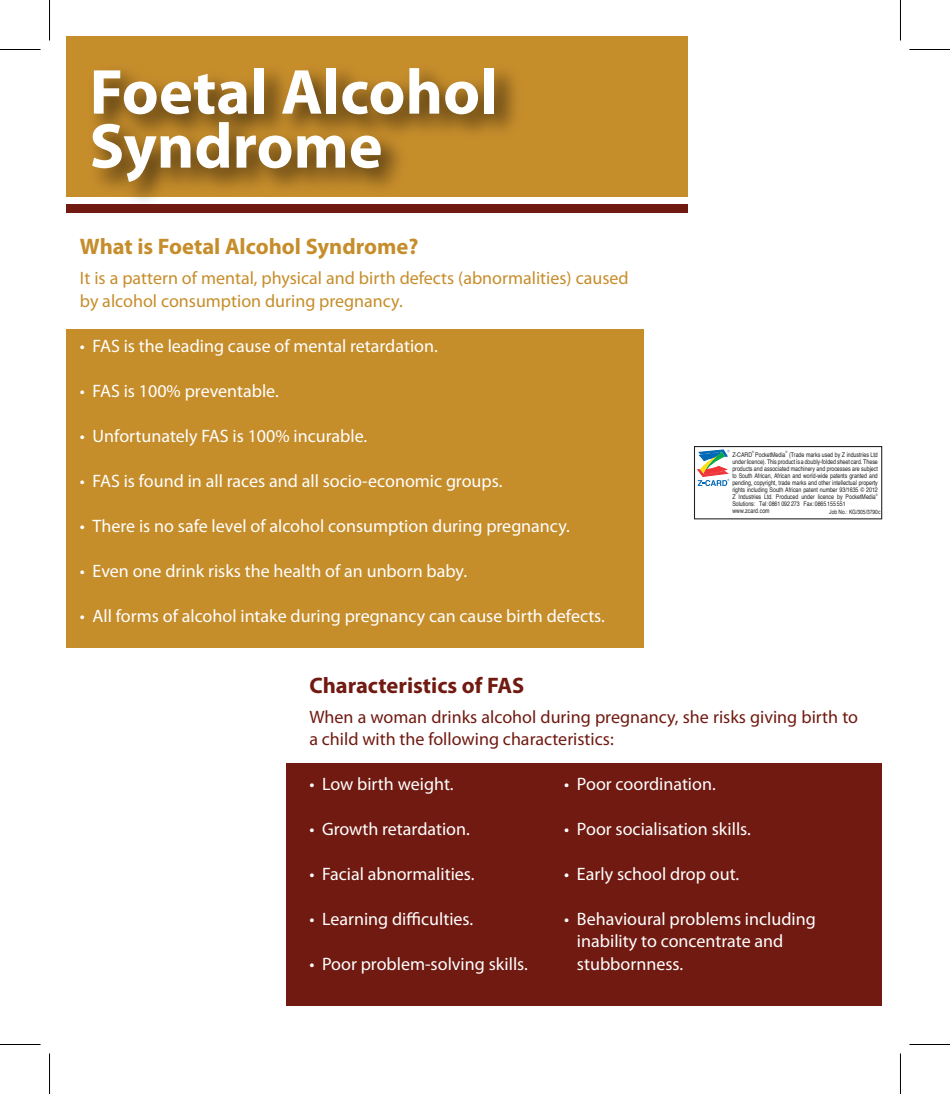
<style>
.page{position:relative;width:950px;height:1094px;background:#fff}
.page>*{position:absolute;margin:0;border:0;box-sizing:border-box;transform-origin:0 0}
.t1{font:700 64.2px/54px "Myriad Pro";color:#fff}
.t2{font:700 22.5px "Myriad Pro";color:#c68d2b}
.t3{font:700 22.5px "Myriad Pro";color:#701a11}
.t4{font:18px/22.5px "Myriad Pro";color:#fff}
.t5{font:18px/22.5px "Myriad Pro";color:#c68d2b}
.t6{font:18px/22.5px "Myriad Pro";color:#701a11}
.t7{font:6.45px/7.1px "Helvetica";letter-spacing:-.005em;color:#231f20;text-align:justify;scale:.82 1}
.t8{font:6px "Helvetica";color:#231f20;scale:.82 1}
.t9{font:3.15px "Helvetica";color:#231f20;scale:.82 1}
</style>
<div class="page">
<div style="left:66px;top:329px;width:578px;height:319px;background:#c68d2b"></div>
<div style="left:66px;top:37px;width:621px;height:160px;background:#c68d2b"></div>
<img style="left:78px;top:70px;width:453px;height:135px">
<div style="left:66px;top:205px;width:621px;height:8px;background:#701a11"></div>
<div style="left:694px;top:446px;width:188px;height:73px;border:1px solid #231f20"></div>
<svg style="left:697px;top:450px;width:32px;height:36px"></svg>
<div style="left:286px;top:763px;width:595px;height:243px;background:#701a11"></div>
<hr style="left:0;top:49px;width:40px;height:1px;background:#000">
<hr style="left:909px;top:49px;width:40px;height:1px;background:#000">
<hr style="left:0;top:1044px;width:40px;height:1px;background:#000">
<hr style="left:909px;top:1044px;width:40px;height:1px;background:#000">
<hr style="left:49px;top:0;width:1px;height:41px;background:#000">
<hr style="left:49px;top:1053px;width:1px;height:41px;background:#000">
<hr style="left:900px;top:0;width:1px;height:41px;background:#000">
<hr style="left:900px;top:1053px;width:1px;height:41px;background:#000">
<h1 class="t1" style="left:90px;top:63px;width:409px">Foetal Alcohol<br>Syndrome</h1>
<p class="t2" style="left:80px;top:232px;width:340px">What is Foetal Alcohol Syndrome?</p>
<p class="t5" style="left:80px;top:267px;width:550px">It is a pattern of mental, physical and birth defects (abnormalities) caused by alcohol consumption during pregnancy.</p>
<p class="t4" style="left:80px;top:334px;width:359px">• FAS is the leading cause of mental retardation.</p>
<p class="t4" style="left:80px;top:379px;width:200px">• FAS is 100% preventable.</p>
<p class="t4" style="left:80px;top:424px;width:289px">• Unfortunately FAS is 100% incurable.</p>
<p class="t4" style="left:80px;top:469px;width:424px">• FAS is found in all races and all socio-economic groups.</p>
<p class="t4" style="left:80px;top:514px;width:491px">• There is no safe level of alcohol consumption during pregnancy.</p>
<p class="t4" style="left:80px;top:559px;width:389px">• Even one drink risks the health of an unborn baby.</p>
<p class="t4" style="left:80px;top:604px;width:526px">• All forms of alcohol intake during pregnancy can cause birth defects.</p>
<p class="t9" style="left:752px;top:450px;width:4px">®</p>
<p class="t9" style="left:785px;top:450px;width:4px">®</p>
<p class="t7" style="left:732px;top:451px;width:179px">Z-CARD PocketMedia (Trade marks used by Z industries Ltd under licence). This product is a doubly-folded sheet card. These products and associated machinery and processes are subject to South African, African and world-wide patents granted and pending, copyright, trade marks and other intellectual property rights including South African patent number 93/1635 © 2012<br>Z Industries Ltd. Produced under licence by</p>
<p class="t9" style="left:875px;top:492px;width:4px">®</p>
<p class="t7" style="left:732px;top:493px;width:176px;text-align:left;text-indent:113px">PocketMedia<br>Solutions: Tel: 0861 092 273 Fax: 0865 155 551 www.zcard.com</p>
<p class="t8" style="left:829px;top:507px;width:64px">Job No.: KG/305/3790c</p>
<p class="t3" style="left:309px;top:670px;width:216px">Characteristics of FAS</p>
<p class="t6" style="left:309px;top:705px;width:550px">When a woman drinks alcohol during pregnancy, she risks giving birth to a child with the following characteristics:</p>
<p class="t4" style="left:309px;top:773px;width:146px">• Low birth weight.</p>
<p class="t4" style="left:309px;top:818px;width:162px">• Growth retardation.</p>
<p class="t4" style="left:309px;top:863px;width:167px">• Facial abnormalities.</p>
<p class="t4" style="left:309px;top:908px;width:165px">• Learning difficulties.</p>
<p class="t4" style="left:309px;top:953px;width:220px">• Poor problem-solving skills.</p>
<p class="t4" style="left:564px;top:772px;width:153px">• Poor coordination.</p>
<p class="t4" style="left:564px;top:817px;width:188px">• Poor socialisation skills.</p>
<p class="t4" style="left:564px;top:862px;width:177px">• Early school drop out.</p>
<p class="t4" style="left:577px;top:907px;width:240px;text-indent:-13px">• Behavioural problems including inability to concentrate and stubbornness.</p>
</div>
